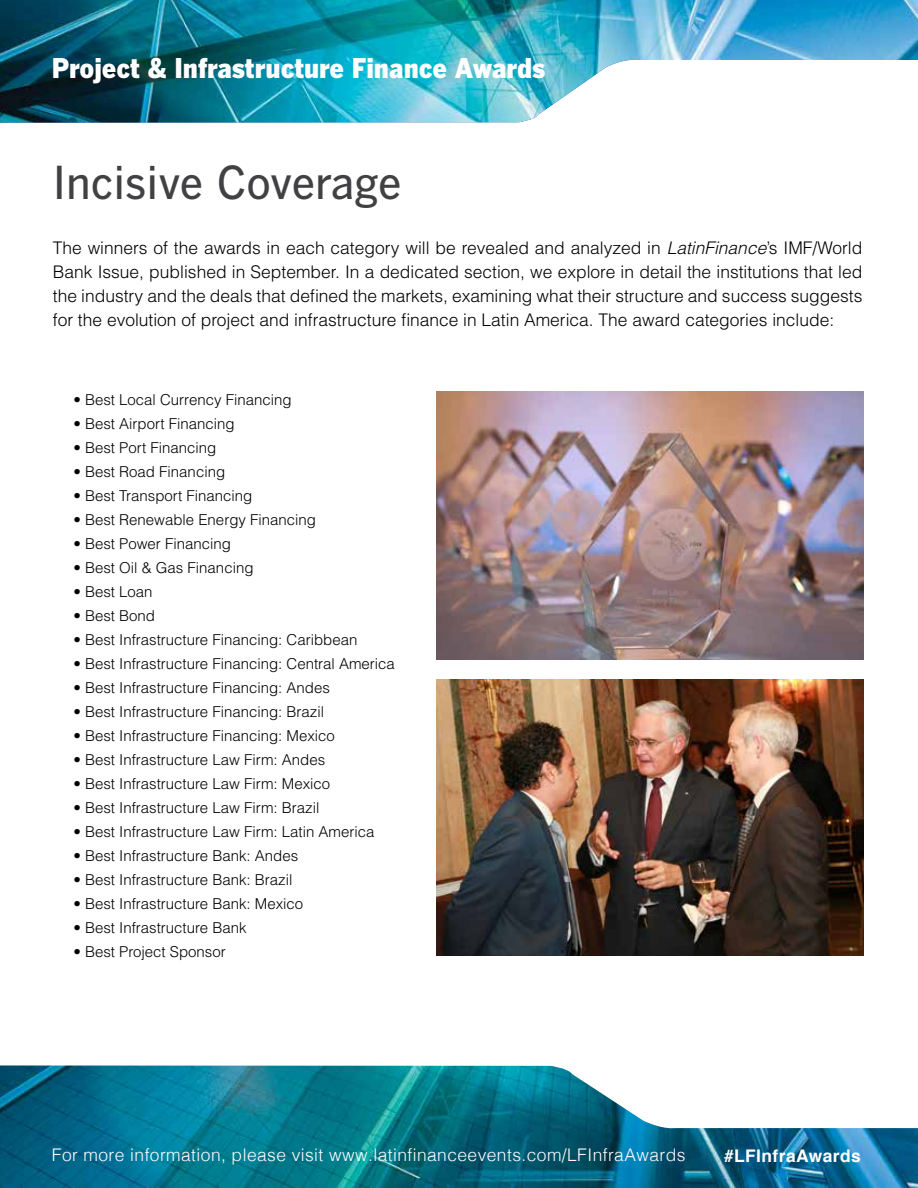
<style>
.page{position:relative;width:918px;height:1188px;background:#fff}
.page>*{position:absolute;margin:0;border:0;box-sizing:border-box;transform-origin:0 0}
.t1{font:45px "Benton Got Med";color:#414042;scale:.95 1}
.t2{font:27px "Benton Got Blk";color:#fff;scale:.95 1}
.t3{font:300 17.4px/24px "Helvetica LT Std";color:#000;text-align:justify}
.t4{font:300 17.4px "Helvetica";letter-spacing:.025em;color:#fff}
.t5{font:700 17.4px "Helvetica";letter-spacing:.025em;color:#fff}
.t6{font:300 15px "Helvetica LT Std";color:#000}
.s1{font-style:italic}
</style>
<div class="page">
<img style="left:0;top:1065px;width:918px;height:123px">
<img style="left:0;top:0;width:918px;height:123px">
<img style="left:436px;top:392px;width:427px;height:268px">
<img style="left:436px;top:679px;width:427px;height:277px">
<h2 class="t2" style="left:52px;top:51px;width:521px">Project &amp; Infrastructure Finance Awards</h2>
<h1 class="t1" style="left:53px;top:155px;width:369px">Incisive Coverage</h1>
<p class="t3" style="left:53px;top:235px;width:811px">The winners of the awards in each category will be revealed and analyzed in <span class="s1">LatinFinance</span>’s IMF/World Bank Issue, published in September. In a dedicated section, we explore in detail the institutions that led the industry and the deals that defined the markets, examining what their structure and success suggests for the evolution of project and infrastructure finance in Latin America. The award categories include:</p>
<p class="t6" style="left:73px;top:390px;width:220px">• Best Local Currency Financing</p>
<p class="t6" style="left:73px;top:414px;width:163px">• Best Airport Financing</p>
<p class="t6" style="left:73px;top:438px;width:144px">• Best Port Financing</p>
<p class="t6" style="left:73px;top:462px;width:153px">• Best Road Financing</p>
<p class="t6" style="left:73px;top:486px;width:180px">• Best Transport Financing</p>
<p class="t6" style="left:73px;top:510px;width:244px">• Best Renewable Energy Financing</p>
<p class="t6" style="left:73px;top:534px;width:159px">• Best Power Financing</p>
<p class="t6" style="left:73px;top:558px;width:182px">• Best Oil &amp; Gas Financing</p>
<p class="t6" style="left:73px;top:582px;width:81px">• Best Loan</p>
<p class="t6" style="left:73px;top:606px;width:83px">• Best Bond</p>
<p class="t6" style="left:73px;top:630px;width:286px">• Best Infrastructure Financing: Caribbean</p>
<p class="t6" style="left:73px;top:654px;width:323px">• Best Infrastructure Financing: Central America</p>
<p class="t6" style="left:73px;top:678px;width:258px">• Best Infrastructure Financing: Andes</p>
<p class="t6" style="left:73px;top:702px;width:252px">• Best Infrastructure Financing: Brazil</p>
<p class="t6" style="left:73px;top:726px;width:263px">• Best Infrastructure Financing: Mexico</p>
<p class="t6" style="left:73px;top:750px;width:253px">• Best Infrastructure Law Firm: Andes</p>
<p class="t6" style="left:73px;top:774px;width:258px">• Best Infrastructure Law Firm: Mexico</p>
<p class="t6" style="left:73px;top:798px;width:247px">• Best Infrastructure Law Firm: Brazil</p>
<p class="t6" style="left:73px;top:822px;width:302px">• Best Infrastructure Law Firm: Latin America</p>
<p class="t6" style="left:73px;top:846px;width:226px">• Best Infrastructure Bank: Andes</p>
<p class="t6" style="left:73px;top:870px;width:220px">• Best Infrastructure Bank: Brazil</p>
<p class="t6" style="left:73px;top:894px;width:231px">• Best Infrastructure Bank: Mexico</p>
<p class="t6" style="left:73px;top:918px;width:175px">• Best Infrastructure Bank</p>
<p class="t6" style="left:73px;top:942px;width:154px">• Best Project Sponsor</p>
<p class="t4" style="left:52px;top:1140px;width:635px">For more information, please visit www.latinfinanceevents.com/LFInfraAwards</p>
<p class="t5" style="left:724px;top:1142px;width:138px">#LFInfraAwards</p>
</div>
